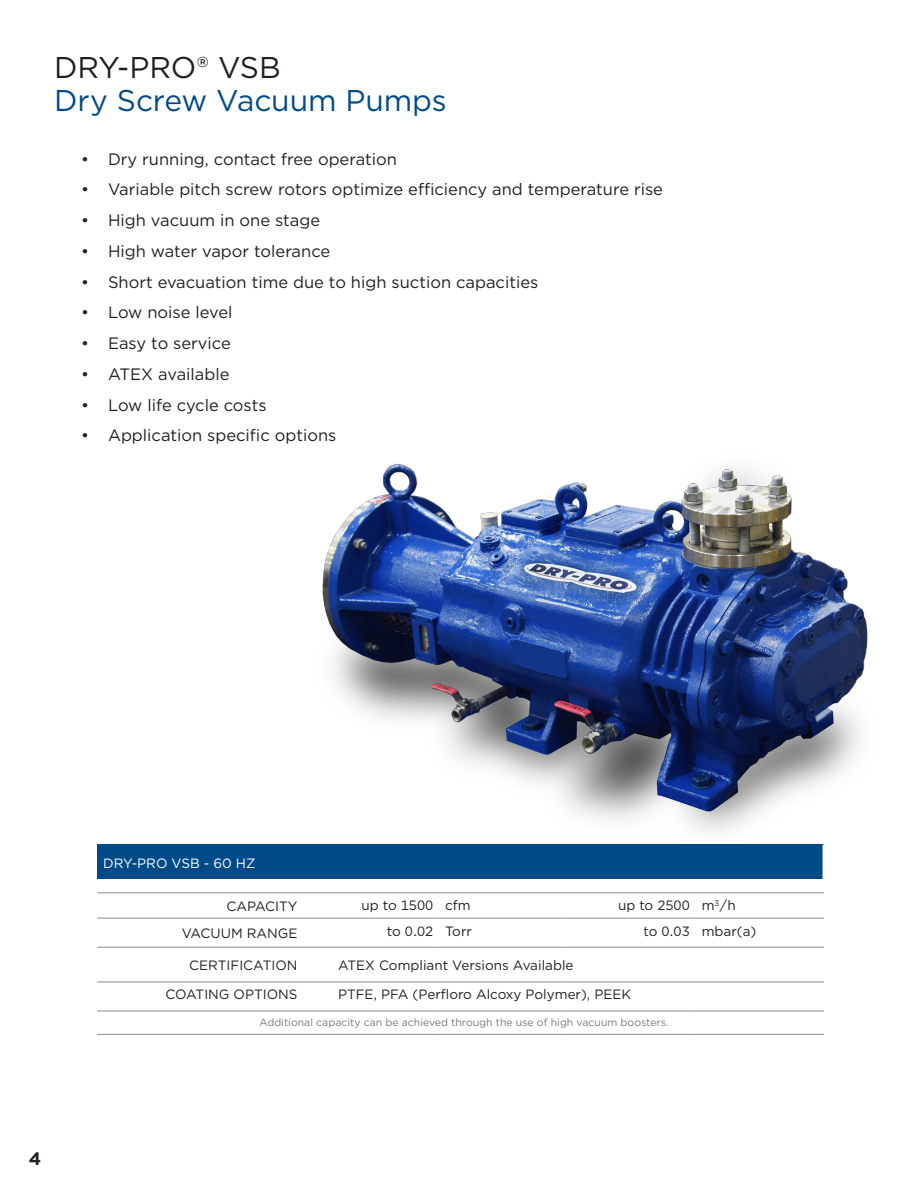
<style>
.page{position:relative;width:918px;height:1188px;background:#fff}
.page>*{position:absolute;margin:0;border:0;box-sizing:border-box;transform-origin:0 0}
._02_Headline{font:30px "Gotham";letter-spacing:-.005em;color:#004a87}
._02_Headline-2{font:30px "Gotham";letter-spacing:-.01em;color:#231f20}
.t1{font:700 18px "Gotham";color:#231f20}
.t2{font:16.5px "Gotham";color:#231f20}
.Table_-_numbers_6__b{font:13.5px "Gotham";color:#231f20}
.Dbl_Click_Table_R_to{font:13.5px "Gotham";color:#231f20}
.Table_-_top_header_6{font:13.5px "Gotham";color:#fff}
.t3{font:10.5px "Gotham";color:#787a7d}
</style>
<div class="page">
<img style="left:166px;top:463px;width:702px;height:382px">
<div style="left:97px;top:845px;width:727px;height:34px;background:#004a87"></div>
<hr style="left:823px;top:845px;width:3px;height:34px;background:#fff">
<hr style="left:97px;top:892px;width:214px;height:1px;background:#8a8b8d">
<hr style="left:311px;top:892px;width:128px;height:1px;background:#8a8b8d">
<hr style="left:439px;top:892px;width:129px;height:1px;background:#8a8b8d">
<hr style="left:568px;top:892px;width:128px;height:1px;background:#8a8b8d">
<hr style="left:696px;top:892px;width:128px;height:1px;background:#8a8b8d">
<hr style="left:97px;top:918px;width:214px;height:1px;background:#8a8b8d">
<hr style="left:311px;top:918px;width:128px;height:1px;background:#8a8b8d">
<hr style="left:439px;top:918px;width:129px;height:1px;background:#8a8b8d">
<hr style="left:568px;top:918px;width:128px;height:1px;background:#8a8b8d">
<hr style="left:696px;top:918px;width:128px;height:1px;background:#8a8b8d">
<hr style="left:97px;top:947px;width:214px;height:1px;background:#8a8b8d">
<hr style="left:311px;top:947px;width:128px;height:1px;background:#8a8b8d">
<hr style="left:439px;top:947px;width:129px;height:1px;background:#8a8b8d">
<hr style="left:568px;top:947px;width:128px;height:1px;background:#8a8b8d">
<hr style="left:696px;top:947px;width:128px;height:1px;background:#8a8b8d">
<hr style="left:97px;top:982px;width:214px;height:1px;background:#8a8b8d">
<hr style="left:311px;top:982px;width:128px;height:1px;background:#8a8b8d">
<hr style="left:439px;top:982px;width:129px;height:1px;background:#8a8b8d">
<hr style="left:568px;top:982px;width:128px;height:1px;background:#8a8b8d">
<hr style="left:696px;top:982px;width:128px;height:1px;background:#8a8b8d">
<hr style="left:97px;top:1011px;width:214px;height:1px;background:#8a8b8d">
<hr style="left:311px;top:1011px;width:128px;height:1px;background:#8a8b8d">
<hr style="left:439px;top:1011px;width:129px;height:1px;background:#8a8b8d">
<hr style="left:568px;top:1011px;width:128px;height:1px;background:#8a8b8d">
<hr style="left:696px;top:1011px;width:128px;height:1px;background:#8a8b8d">
<hr style="left:97px;top:1034px;width:214px;height:1px;background:#8a8b8d">
<hr style="left:311px;top:1034px;width:128px;height:1px;background:#8a8b8d">
<hr style="left:439px;top:1034px;width:129px;height:1px;background:#8a8b8d">
<hr style="left:568px;top:1034px;width:128px;height:1px;background:#8a8b8d">
<hr style="left:696px;top:1034px;width:128px;height:1px;background:#8a8b8d">
<p class="_02_Headline-2" style="left:54px;top:48px;width:228px">DRY-PRO® VSB</p>
<p class="_02_Headline" style="left:54px;top:81px;width:394px">Dry Screw Vacuum Pumps</p>
<p class="t2" style="left:81px;top:148px;width:317px">• Dry running, contact free operation</p>
<p class="t2" style="left:81px;top:179px;width:584px">• Variable pitch screw rotors optimize efficiency and temperature rise</p>
<p class="t2" style="left:81px;top:210px;width:241px">• High vacuum in one stage</p>
<p class="t2" style="left:81px;top:241px;width:251px">• High water vapor tolerance</p>
<p class="t2" style="left:81px;top:271px;width:459px">• Short evacuation time due to high suction capacities</p>
<p class="t2" style="left:81px;top:302px;width:153px">• Low noise level</p>
<p class="t2" style="left:81px;top:333px;width:151px">• Easy to service</p>
<p class="t2" style="left:81px;top:364px;width:150px">• ATEX available</p>
<p class="t2" style="left:81px;top:394px;width:187px">• Low life cycle costs</p>
<p class="t2" style="left:81px;top:425px;width:257px">• Application specific options</p>
<p class="t1" style="left:29px;top:1147px;width:14px">4</p>
<p class="Table_-_top_header_6" style="left:103px;top:854px;width:154px">DRY-PRO VSB - 60 HZ</p>
<p class="Table_-_numbers_6__b" style="left:226px;top:897px;width:73px">CAPACITY</p>
<p class="Table_-_numbers_6__b" style="left:362px;top:897px;width:73px">up to 1500</p>
<p class="Table_-_numbers_6__b" style="left:445px;top:897px;width:27px">cfm</p>
<p class="Table_-_numbers_6__b" style="left:618px;top:897px;width:73px">up to 2500</p>
<p class="Table_-_numbers_6__b" style="left:702px;top:897px;width:35px">m<sup>3</sup>/h</p>
<p class="Table_-_numbers_6__b" style="left:182px;top:925px;width:117px">VACUUM RANGE</p>
<p class="Table_-_numbers_6__b" style="left:387px;top:922px;width:48px">to 0.02</p>
<p class="Table_-_numbers_6__b" style="left:445px;top:922px;width:28px">Torr</p>
<p class="Table_-_numbers_6__b" style="left:643px;top:922px;width:48px">to 0.03</p>
<p class="Table_-_numbers_6__b" style="left:702px;top:922px;width:56px">mbar(a)</p>
<p class="Table_-_numbers_6__b" style="left:189px;top:957px;width:110px">CERTIFICATION</p>
<p class="Table_-_numbers_6__b" style="left:338px;top:957px;width:237px">ATEX Compliant Versions Available</p>
<p class="Table_-_numbers_6__b" style="left:166px;top:986px;width:133px">COATING OPTIONS</p>
<p class="Dbl_Click_Table_R_to" style="left:338px;top:986px;width:295px">PTFE, PFA (Perfloro Alcoxy Polymer), PEEK</p>
<p class="t3" style="left:259px;top:1016px;width:411px">Additional capacity can be achieved through the use of high vacuum boosters.</p>
</div>
